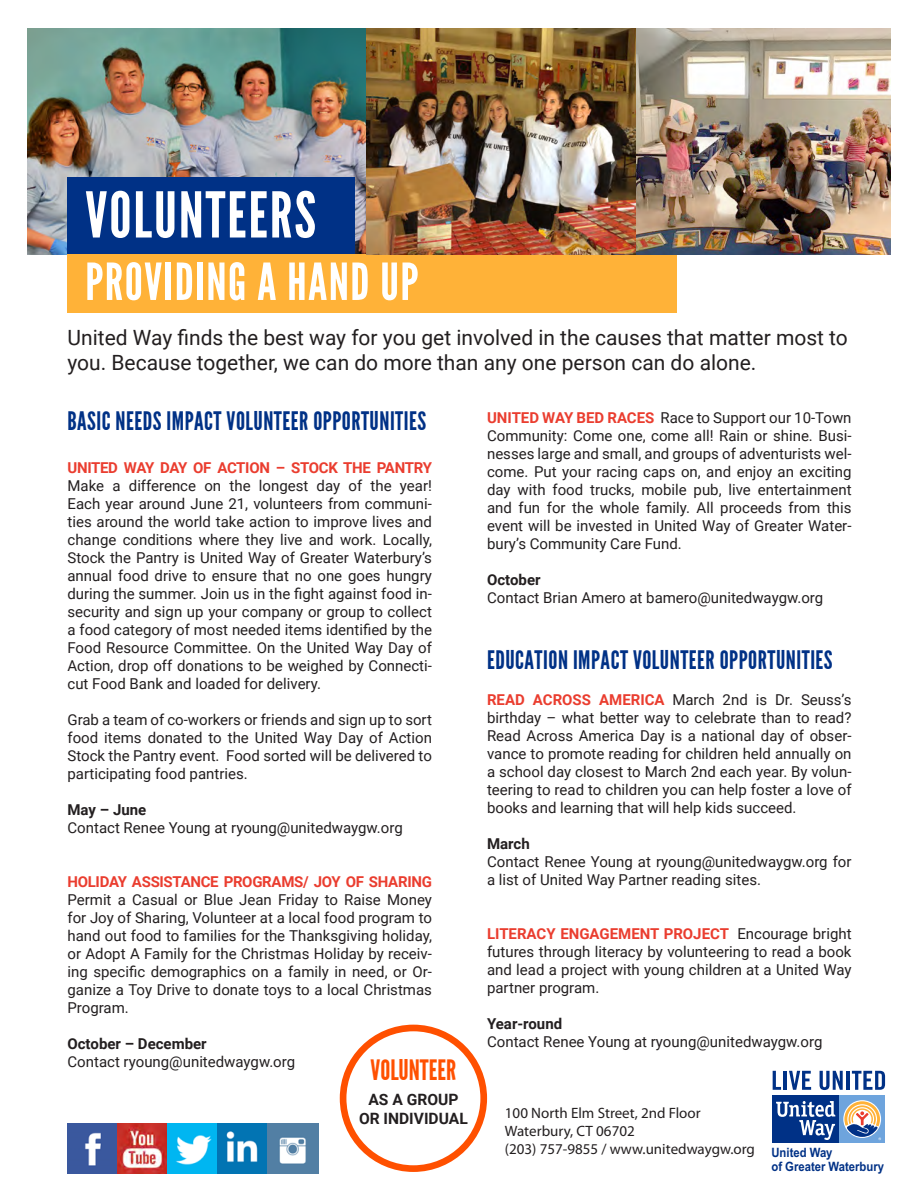
<style>
.page{position:relative;width:918px;height:1188px;background:#fff}
.page>*{position:absolute;margin:0;border:0;box-sizing:border-box;transform-origin:0 0}
.t1{font:63px "League Gothic";letter-spacing:.03em;color:#fff}
.t2{font:51px "League Gothic";letter-spacing:.03em;color:#fff}
.t3{font:28.05px "League Gothic";color:#ff5000}
.t4{font:25.5px "League Gothic";letter-spacing:.02em;color:#003186}
.t5{font:21px/25.2px "Roboto";color:#231f20}
.t6{font:700 15.6px "Roboto";color:#231f20}
.t7{font:15px/18px "Roboto";color:#231f20;text-align:justify}
.t8{font:15px "Myriad Pro";color:#231f20}
.t9{font:700 15px "Roboto";color:#231f20}
.t10{font:700 12.9px/14.1px "Arial";color:#003186;scale:.88 1}
.s1{font-weight:700;color:#ea3d2f}
</style>
<div class="page">
<svg style="left:773px;top:1071px;width:8px;height:19px"></svg>
<hr style="left:783px;top:1071px;width:4px;height:19px;background:#003186">
<svg style="left:789px;top:1071px;width:22px;height:19px"></svg>
<svg style="left:820px;top:1071px;width:23px;height:19px"></svg>
<hr style="left:846px;top:1071px;width:4px;height:19px;background:#003186">
<svg style="left:852px;top:1071px;width:33px;height:19px"></svg>
<div style="left:839px;top:1096px;width:46px;height:47px;background:#6ea4dd"></div>
<div style="left:773px;top:1096px;width:66px;height:47px;background:#003186"></div>
<svg style="left:843px;top:1100px;width:38px;height:38px"></svg>
<svg style="left:776px;top:1101px;width:59px;height:39px"></svg>
<svg style="left:844px;top:1101px;width:37px;height:39px"></svg>
<img style="left:27px;top:28px;width:864px;height:227px">
<div style="left:68px;top:177px;width:287px;height:78px;background:#003186"></div>
<div style="left:68px;top:255px;width:609px;height:58px;background:#ffb238"></div>
<div style="left:340px;top:1025px;width:147px;height:147px;background:#ff5000;border-radius:50%"></div>
<div style="left:346px;top:1031px;width:134px;height:134px;background:#fff;border-radius:50%"></div>
<img style="left:68px;top:1124px;width:250px;height:50px">
<p class="t1" style="left:85px;top:179px;width:232px">VOLUNTEERS</p>
<p class="t2" style="left:85px;top:253px;width:335px">PROVIDING A HAND UP</p>
<p class="t5" style="left:68px;top:324px;width:782px">United Way finds the best way for you get involved in the causes that matter most to you. Because together, we can do more than any one person can do alone.</p>
<p class="t4" style="left:68px;top:406px;width:360px">BASIC NEEDS IMPACT VOLUNTEER OPPORTUNITIES</p>
<p class="t7" style="left:68px;top:458px;width:366px"><span class="s1">UNITED WAY DAY OF ACTION – STOCK THE PANTRY </span>Make a difference on the longest day of the year!<br>Each year around June 21, volunteers from communi&shy;ties around the world take action to improve lives and change conditions where they live and work. Locally, Stock the Pantry is United Way of Greater Waterbury’s annual food drive to ensure that no one goes hungry during the summer. Join us in the fight against food in&shy;security and sign up your company or group to collect a food category of most needed items identified by the Food Resource Committee. On the United Way Day of Action, drop off donations to be weighed by Connecti&shy;cut Food Bank and loaded for delivery.</p>
<p class="t7" style="left:68px;top:710px;width:366px">Grab a team of co-workers or friends and sign up to sort food items donated to the United Way Day of Action Stock the Pantry event. Food sorted will be delivered to participating food pantries.</p>
<p class="t9" style="left:68px;top:800px;width:80px">May – June</p>
<p class="t7" style="left:68px;top:818px;width:337px">Contact Renee Young at ryoung@unitedwaygw.org</p>
<p class="t7" style="left:68px;top:872px;width:366px"><span class="s1">HOLIDAY ASSISTANCE PROGRAMS/ JOY OF SHARING </span>Permit a Casual or Blue Jean Friday to Raise Money for Joy of Sharing, Volunteer at a local food program to hand out food to families for the Thanksgiving holiday, or Adopt A Family for the Christmas Holiday by receiv&shy;ing specific demographics on a family in need, or Or&shy;ganize a Toy Drive to donate toys to a local Christmas Program.</p>
<p class="t9" style="left:68px;top:1034px;width:141px">October – December</p>
<p class="t7" style="left:68px;top:1052px;width:229px">Contact ryoung@unitedwaygw.org</p>
<p class="t7" style="left:487px;top:408px;width:366px"><span class="s1">UNITED WAY BED RACES</span> Race to Support our 10-Town Community: Come one, come all! Rain or shine. Busi&shy;nesses large and small, and groups of adventurists wel&shy;come. Put your racing caps on, and enjoy an exciting day with food trucks, mobile pub, live entertainment and fun for the whole family. All proceeds from this event will be invested in United Way of Greater Water&shy;bury’s Community Care Fund.</p>
<p class="t9" style="left:487px;top:569px;width:55px">October</p>
<p class="t7" style="left:487px;top:588px;width:338px">Contact Brian Amero at bamero@unitedwaygw.org</p>
<p class="t4" style="left:487px;top:646px;width:347px">EDUCATION IMPACT VOLUNTEER OPPORTUNITIES</p>
<p class="t7" style="left:487px;top:690px;width:366px"><span class="s1">READ ACROSS AMERICA</span> March 2nd is Dr. Seuss’s birthday – what better way to celebrate than to read?<br>Read Across America Day is a national day of obser&shy;vance to promote reading for children held annually on a school day closest to March 2nd each year. By volun&shy;teering to read to children you can help foster a love of books and learning that will help kids succeed.</p>
<p class="t9" style="left:487px;top:833px;width:44px">March</p>
<p class="t7" style="left:487px;top:852px;width:366px">Contact Renee Young at ryoung@unitedwaygw.org for a list of United Way Partner reading sites.</p>
<p class="t7" style="left:487px;top:924px;width:366px"><span class="s1">LITERACY ENGAGEMENT PROJECT</span> Encourage bright futures through literacy by volunteering to read a book and lead a project with young children at a United Way partner program.</p>
<p class="t9" style="left:487px;top:1013px;width:77px">Year-round</p>
<p class="t7" style="left:487px;top:1032px;width:337px">Contact Renee Young at ryoung@unitedwaygw.org</p>
<p class="t3" style="left:371px;top:1054px;width:87px">VOLUNTEER</p>
<p class="t6" style="left:368px;top:1089px;width:92px">AS A GROUP</p>
<p class="t6" style="left:359px;top:1108px;width:110px">OR INDIVIDUAL</p>
<p class="t8" style="left:505px;top:1105px;width:197px">100 North Elm Street, 2nd Floor</p>
<p class="t8" style="left:505px;top:1123px;width:131px">Waterbury, CT 06702</p>
<p class="t8" style="left:505px;top:1141px;width:252px">(203) 757-9855 / www.unitedwaygw.org</p>
<p class="t10" style="left:771px;top:1146px;width:129px">United Way<br>of Greater Waterbury</p>
</div>
